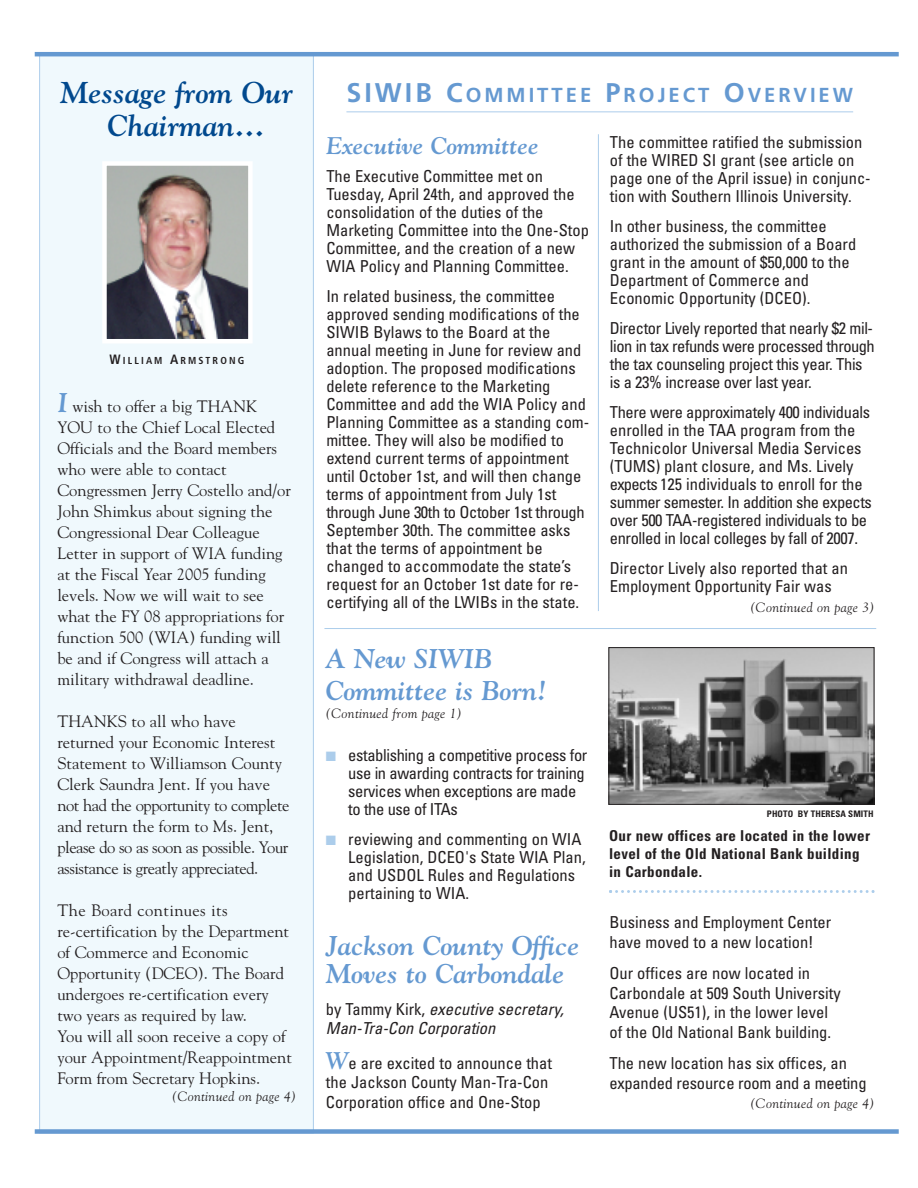
<style>
.page{position:relative;width:918px;height:1188px;background:#fff}
.page>*{position:absolute;margin:0;border:0;box-sizing:border-box;transform-origin:0 0}
.t1{font:italic 700 30px/33px "Goudy";color:#01498e}
.t2{font:italic 700 27px/31.5px "Goudy";color:#6599d1}
.t3{font:italic 700 24px "Goudy";color:#6599d1}
.t4{font:700 20.25px "Frutiger";letter-spacing:.15em;color:#6599d1}
.t5{font:condensed 16.5px/18px "Univers";color:#231f20}
.t6{font:16.5px/21px "Goudy";color:#231f20}
.t7{font:condensed 16.5px/18px "Univers";letter-spacing:-.02em;color:#231f20}
.t8{font:italic condensed 16.5px/19.5px "Univers";color:#231f20}
.t9{font:700 condensed 15px/18px "Univers";letter-spacing:.02em;color:#231f20}
.t10{font:italic 13.5px "Goudy";letter-spacing:.025em;color:#231f20}
.t11{font:700 condensed 10.2px "Frutiger";letter-spacing:.21em;color:#231f20}
.t12{font:700 condensed 9px "Univers";letter-spacing:.015em;color:#231f20}
.s1{font-size:13.5px}
.s2{font-weight:700;font-style:italic;font-size:27px;color:#6599d1}
.s3{font-size:27px}
.s4{color:#accdeb}
.s5{font-style:normal}
.s6{font-family:"Goudy";font-weight:700;font-style:italic;font-stretch:normal;font-size:24px;color:#6599d1}
</style>
<div class="page">
<div style="left:40px;top:54px;width:273px;height:1079px;background:#f0f9fd"></div>
<hr style="left:346px;top:111px;width:507px;height:1px;background:#accdeb">
<hr style="left:598px;top:134px;width:1px;height:477px;background:#accdeb">
<img style="left:107px;top:166px;width:141px;height:172px">
<div style="left:102px;top:161px;width:151px;height:182px;border:4px solid #fff"></div>
<hr style="left:324px;top:628px;width:552px;height:1px;background:#accdeb">
<svg style="left:609px;top:890px;width:266px;height:3px"></svg>
<img style="left:610px;top:649px;width:262px;height:154px">
<div style="left:608px;top:647px;width:266px;height:158px;border:1px solid #231f20"></div>
<div style="left:35px;top:1129px;width:864px;height:5px;background:#6599d1"></div>
<hr style="left:35px;top:52px;width:864px;height:4px;background:#6599d1">
<h1 class="t1" style="left:108px;top:76px;width:187px;text-indent:-47px">Message from Our<br>Chairman…</h1>
<p class="t11" style="left:110px;top:356px;width:136px"><span class="s1">W</span>ILLIAM <span class="s1">A</span>RMSTRONG</p>
<p class="t6" style="left:57px;top:395px;width:235px"><span class="s2">I</span> wish to offer a big THANK<br>YOU to the Chief Local Elected<br>Officials and the Board members who were able to contact<br>Congressmen Jerry Costello and/or<br>John Shimkus about signing the<br>Congressional Dear Colleague<br>Letter in support of WIA funding at the Fiscal Year 2005 funding levels. Now we will wait to see what the FY 08 appropriations for function 500 (WIA) funding will be and if Congress will attach a military withdrawal deadline.</p>
<p class="t6" style="left:57px;top:710px;width:234px">THANKS to all who have returned your Economic Interest<br>Statement to Williamson County<br>Clerk Saundra Jent. If you have not had the opportunity to complete and return the form to Ms. Jent, please do so as soon as possible. Your assistance is greatly appreciated.</p>
<p class="t6" style="left:57px;top:899px;width:236px">The Board continues its re-certification by the Department of Commerce and Economic<br>Opportunity (DCEO). The Board undergoes re-certification every two years as required by law.<br>You will all soon receive a copy of your Appointment/Reappointment<br>Form from Secretary Hopkins.</p>
<p class="t10" style="left:172px;top:1088px;width:126px">(Continued on page 4)</p>
<p class="t4" style="left:346px;top:87px;width:508px"><span class="s3">SIWIB C</span>OMMITTEE <span class="s3">P</span>ROJECT <span class="s3">O</span>VERVIEW</p>
<h3 class="t3" style="left:326px;top:131px;width:214px">Executive Committee</h3>
<p class="t5" style="left:326px;top:169px;width:264px">The Executive Committee met on Tuesday, April 24th, and approved the consolidation of the duties of the Marketing Committee into the One-Stop Committee, and the creation of a new WIA Policy and Planning Committee.</p>
<p class="t5" style="left:326px;top:289px;width:265px">In related business, the committee approved sending modifications of the SIWIB Bylaws to the Board at the annual meeting in June for review and adoption. The proposed modifications delete reference to the Marketing Committee and add the WIA Policy and Planning Committee as a standing com&shy;mittee. They will also be modified to extend current terms of appointment until October 1st, and will then change terms of appointment from July 1st through June 30th to October 1st through September 30th. The committee asks that the terms of appointment be changed to accommodate the state’s request for an October 1st date for re&shy;certifying all of the LWIBs in the state.</p>
<h2 class="t2" style="left:326px;top:643px;width:222px">A New SIWIB<br>Committee is Born!</h2>
<p class="t10" style="left:326px;top:705px;width:138px">(Continued from page 1)</p>
<p class="t7" style="left:348px;top:748px;width:241px;text-indent:-22px"><span class="s4">■</span> establishing a competitive process for use in awarding contracts for training services when exceptions are made to the use of ITAs</p>
<p class="t5" style="left:348px;top:832px;width:239px;text-indent:-22px"><span class="s4">■</span> reviewing and commenting on WIA<br>Legislation, DCEO's State WIA Plan, and USDOL Rules and Regulations pertaining to WIA.</p>
<h2 class="t2" style="left:326px;top:931px;width:255px;line-height:28.5px">Jackson County Office<br>Moves to Carbondale</h2>
<p class="t8" style="left:326px;top:1000px;width:239px"><span class="s5">by Tammy Kirk,</span> executive secretary,<br>Man-Tra-Con Corporation</p>
<p class="t5" style="left:326px;top:1054px;width:228px;line-height:19.5px"><span class="s6">W</span>e are excited to announce that the Jackson County Man-Tra-Con<br>Corporation office and One-Stop</p>
<p class="t5" style="left:610px;top:134px;width:262px">The committee ratified the submission of the WIRED SI grant (see article on page one of the April issue) in conjunc&shy;tion with Southern Illinois University.</p>
<p class="t5" style="left:610px;top:218px;width:248px">In other business, the committee authorized the submission of a Board grant in the amount of $50,000 to the<br>Department of Commerce and<br>Economic Opportunity (DCEO).</p>
<p class="t7" style="left:610px;top:320px;width:266px">Director Lively reported that nearly $2 mil&shy;lion in tax refunds were processed through the tax counseling project this year. This is a 23% increase over last year.</p>
<p class="t7" style="left:610px;top:404px;width:264px">There were approximately 400 individuals enrolled in the TAA program from the Technicolor Universal Media Services (TUMS) plant closure, and Ms. Lively expects 125 individuals to enroll for the summer semester. In addition she expects over 500 TAA-registered individuals to be enrolled in local colleges by fall of 2007.</p>
<p class="t5" style="left:610px;top:560px;width:240px">Director Lively also reported that an<br>Employment Opportunity Fair was</p>
<p class="t10" style="left:750px;top:599px;width:126px">(Continued on page 3)</p>
<p class="t12" style="left:767px;top:810px;width:108px">PHOTO BY THERESA SMITH</p>
<p class="t9" style="left:609px;top:827px;width:263px">Our new offices are located in the lower level of the Old National Bank building in Carbondale.</p>
<p class="t5" style="left:609px;top:914px;width:223px;line-height:19.5px">Business and Employment Center have moved to a new location!</p>
<p class="t5" style="left:609px;top:965px;width:233px;line-height:19.5px">Our offices are now located in Carbondale at 509 South University Avenue (US51), in the lower level of the Old National Bank building.</p>
<p class="t5" style="left:609px;top:1055px;width:259px;line-height:19.5px">The new location has six offices, an expanded resource room and a meeting</p>
<p class="t10" style="left:750px;top:1096px;width:126px">(Continued on page 4)</p>
</div>
